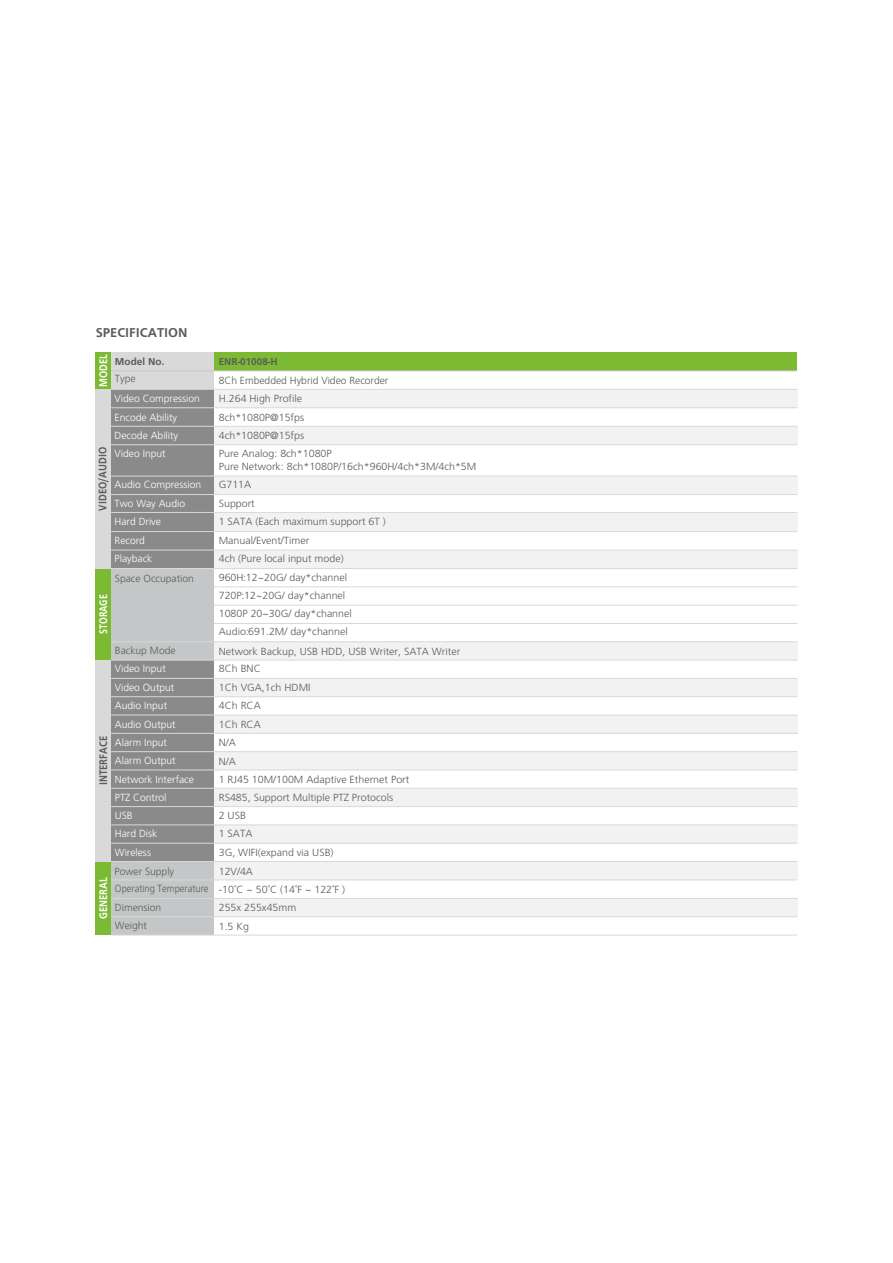
<style>
.page{position:relative;width:893px;height:1263px;background:#fff}
.page>*{position:absolute;margin:0;border:0;box-sizing:border-box;transform-origin:0 0}
.t1{font:700 13.35px "Frutiger";color:#5c5c5c}
.t2{font:700 11.4px "Frutiger";color:#5c5c5c;scale:.86 1}
.t3{font:700 11.4px "Frutiger";color:#fff;scale:.86 1}
.t4{font:700 11.4px "Frutiger";color:#fff;scale:.8 1}
.t5{font:700 11.4px "Frutiger";color:#fff;scale:.85 1}
.t6{font:700 10.5px "Frutiger";color:#5c5c5c}
.t7{font:300 10.35px/18.1px "Frutiger";color:#5c5c5c}
.t8{font:300 10.35px/18.3px "Frutiger";color:#fff}
.t9{font:300 10.35px "Frutiger";color:#5c5c5c;scale:.91 1}
.t10{font:700 10.35px "Frutiger";color:#5c5c5c}
.s1{font-family:"Adobe Fangsong Std";font-weight:400}
</style>
<div class="page">
<div style="left:107px;top:898px;width:690px;height:19px;background:#f2f2f2"></div>
<div style="left:107px;top:861px;width:690px;height:19px;background:#f2f2f2"></div>
<div style="left:111px;top:861px;width:103px;height:74px;background:#c4c7c7"></div>
<div style="left:96px;top:861px;width:15px;height:74px;background:#7dba33"></div>
<hr style="left:111px;top:879px;width:686px;height:1px;background:#d9d9d9">
<hr style="left:111px;top:916px;width:686px;height:1px;background:#d9d9d9">
<hr style="left:111px;top:898px;width:686px;height:1px;background:#d9d9d9">
<hr style="left:111px;top:935px;width:686px;height:1px;background:#d9d9d9">
<div style="left:107px;top:825px;width:690px;height:18px;background:#f2f2f2"></div>
<div style="left:107px;top:642px;width:690px;height:18px;background:#f2f2f2"></div>
<div style="left:107px;top:752px;width:690px;height:18px;background:#f2f2f2"></div>
<div style="left:107px;top:788px;width:690px;height:18px;background:#f2f2f2"></div>
<div style="left:107px;top:715px;width:690px;height:18px;background:#f2f2f2"></div>
<div style="left:107px;top:678px;width:690px;height:19px;background:#f2f2f2"></div>
<div style="left:111px;top:660px;width:103px;height:201px;background:#8a8a8a"></div>
<div style="left:111px;top:568px;width:103px;height:92px;background:#c4c7c7"></div>
<div style="left:96px;top:568px;width:15px;height:92px;background:#7dba33"></div>
<hr style="left:214px;top:586px;width:583px;height:1px;background:#d9d9d9">
<hr style="left:214px;top:605px;width:583px;height:1px;background:#d9d9d9">
<hr style="left:214px;top:623px;width:583px;height:1px;background:#d9d9d9">
<hr style="left:111px;top:641px;width:686px;height:1px;background:#d9d9d9">
<hr style="left:111px;top:660px;width:686px;height:1px;background:#d9d9d9">
<hr style="left:111px;top:678px;width:686px;height:1px;background:#d9d9d9">
<hr style="left:111px;top:696px;width:686px;height:1px;background:#d9d9d9">
<div style="left:96px;top:660px;width:15px;height:201px;background:#d9d9d9"></div>
<hr style="left:111px;top:715px;width:686px;height:1px;background:#d9d9d9">
<hr style="left:111px;top:733px;width:686px;height:1px;background:#d9d9d9">
<hr style="left:111px;top:751px;width:686px;height:1px;background:#d9d9d9">
<hr style="left:111px;top:769px;width:686px;height:1px;background:#d9d9d9">
<hr style="left:111px;top:788px;width:686px;height:1px;background:#d9d9d9">
<hr style="left:111px;top:843px;width:686px;height:1px;background:#d9d9d9">
<hr style="left:111px;top:824px;width:686px;height:1px;background:#d9d9d9">
<hr style="left:111px;top:806px;width:686px;height:1px;background:#d9d9d9">
<div style="left:107px;top:550px;width:690px;height:18px;background:#f2f2f2"></div>
<div style="left:107px;top:513px;width:690px;height:18px;background:#f2f2f2"></div>
<div style="left:107px;top:476px;width:690px;height:18px;background:#f2f2f2"></div>
<div style="left:107px;top:426px;width:690px;height:19px;background:#f2f2f2"></div>
<div style="left:107px;top:389px;width:690px;height:19px;background:#f2f2f2"></div>
<div style="left:111px;top:389px;width:103px;height:179px;background:#8a8a8a"></div>
<div style="left:96px;top:389px;width:15px;height:179px;background:#d9d9d9"></div>
<hr style="left:111px;top:444px;width:686px;height:1px;background:#d9d9d9">
<hr style="left:111px;top:476px;width:686px;height:1px;background:#d9d9d9">
<hr style="left:111px;top:531px;width:686px;height:1px;background:#d9d9d9">
<hr style="left:111px;top:426px;width:686px;height:1px;background:#d9d9d9">
<hr style="left:111px;top:407px;width:686px;height:1px;background:#d9d9d9">
<hr style="left:111px;top:512px;width:686px;height:1px;background:#d9d9d9">
<hr style="left:111px;top:389px;width:686px;height:1px;background:#d9d9d9">
<div style="left:99px;top:352px;width:698px;height:19px;background:#7dba33"></div>
<div style="left:111px;top:352px;width:103px;height:37px;background:#d9d9d9"></div>
<div style="left:96px;top:352px;width:15px;height:37px;background:#7dba33"></div>
<hr style="left:111px;top:370px;width:686px;height:1px;background:#c4c7c7">
<hr style="left:111px;top:494px;width:686px;height:1px;background:#d9d9d9">
<hr style="left:111px;top:550px;width:686px;height:1px;background:#d9d9d9">
<hr style="left:111px;top:568px;width:686px;height:1px;background:#d9d9d9">
<hr style="left:111px;top:861px;width:686px;height:1px;background:#d9d9d9">
<p class="t1" style="left:96px;top:327px;width:94px">SPECIFICATION</p>
<p class="t5" style="left:99px;top:387px;width:40px;rotate:-90deg">MODEL</p>
<p class="t6" style="left:115px;top:358px;width:51px">Model No.</p>
<p class="t7" style="left:115px;top:371px;width:22px">Type</p>
<p class="t10" style="left:219px;top:357px;width:60px">ENR-01008-H</p>
<p class="t7" style="left:219px;top:372px;width:171px">8Ch Embedded Hybrid Video Recorder</p>
<p class="t7" style="left:219px;top:390px;width:115px">H.264 High Profile<br>8ch*1080P@15fps<br>4ch*1080P@15fps<br>Pure Analog: 8ch*1080P</p>
<p class="t7" style="left:219px;top:458px;width:259px">Pure Network: 8ch*1080P/16ch*960H/4ch*3M/4ch*5M</p>
<p class="t8" style="left:115px;top:390px;width:87px">Video Compression<br>Encode Ability<br>Decode Ability<br>Video Input</p>
<p class="t2" style="left:98px;top:511px;width:76px;rotate:-90deg">VIDEO/AUDIO</p>
<p class="t8" style="left:115px;top:476px;width:88px">Audio Compression</p>
<p class="t7" style="left:219px;top:477px;width:34px">G711A</p>
<p class="t8" style="left:115px;top:495px;width:72px">Two Way Audio</p>
<p class="t7" style="left:219px;top:495px;width:38px">Support</p>
<p class="t8" style="left:115px;top:513px;width:48px">Hard Drive</p>
<p class="t7" style="left:219px;top:513px;width:168px">1 SATA (Each maximum support 6T )</p>
<p class="t8" style="left:115px;top:532px;width:32px">Record</p>
<p class="t7" style="left:219px;top:532px;width:92px">Manual/Event/Timer</p>
<p class="t8" style="left:115px;top:550px;width:39px">Playback</p>
<p class="t7" style="left:219px;top:550px;width:126px">4ch (Pure local input mode)</p>
<p class="t7" style="left:115px;top:570px;width:81px">Space Occupation</p>
<p class="t7" style="left:219px;top:569px;width:135px">960H<span class="s1">:</span>12~20G/ day*channel<br>720P<span class="s1">:</span>12~20G/ day*channel<br>1080P 20~30G/ day*channel<br>Audio<span class="s1">:</span>691.2M/ day*channel</p>
<p class="t7" style="left:219px;top:643px;width:243px">Network Backup, USB HDD, USB Writer, SATA Writer</p>
<p class="t8" style="left:115px;top:660px;width:53px">Video Input</p>
<p class="t7" style="left:219px;top:660px;width:44px">8Ch BNC</p>
<p class="t8" style="left:115px;top:678px;width:61px">Video Output</p>
<p class="t7" style="left:219px;top:679px;width:93px">1Ch VGA,1ch HDMI</p>
<p class="t8" style="left:115px;top:716px;width:62px">Audio Output</p>
<p class="t7" style="left:219px;top:716px;width:44px">1Ch RCA</p>
<p class="t8" style="left:115px;top:752px;width:62px">Alarm Output</p>
<p class="t7" style="left:219px;top:753px;width:19px">N/A</p>
<p class="t4" style="left:99px;top:634px;width:51px;rotate:-90deg">STORAGE</p>
<p class="t7" style="left:115px;top:642px;width:62px">Backup Mode</p>
<p class="t8" style="left:115px;top:696px;width:54px">Audio Input</p>
<p class="t7" style="left:219px;top:697px;width:44px">4Ch RCA</p>
<p class="t2" style="left:99px;top:785px;width:58px;rotate:-90deg">INTERFACE</p>
<p class="t8" style="left:115px;top:734px;width:54px">Alarm Input</p>
<p class="t7" style="left:219px;top:734px;width:19px">N/A</p>
<p class="t8" style="left:115px;top:771px;width:81px">Network Interface</p>
<p class="t7" style="left:219px;top:771px;width:192px">1 RJ45 10M/100M Adaptive Ethernet Port</p>
<p class="t8" style="left:115px;top:789px;width:53px">PTZ Control</p>
<p class="t7" style="left:219px;top:789px;width:176px">RS485, Support Multiple PTZ Protocols</p>
<p class="t8" style="left:115px;top:807px;width:19px">USB</p>
<p class="t7" style="left:219px;top:807px;width:29px">2 USB</p>
<p class="t8" style="left:115px;top:825px;width:44px">Hard Disk</p>
<p class="t7" style="left:219px;top:825px;width:35px">1 SATA</p>
<p class="t8" style="left:115px;top:844px;width:38px">Wireless</p>
<p class="t7" style="left:219px;top:844px;width:116px">3G, WIFI(expand via USB)</p>
<p class="t7" style="left:115px;top:863px;width:61px">Power Supply</p>
<p class="t7" style="left:115px;top:899px;width:48px">Dimension</p>
<p class="t7" style="left:219px;top:899px;width:79px">255x 255x45mm</p>
<p class="t7" style="left:219px;top:863px;width:36px">12V/4A</p>
<p class="t3" style="left:99px;top:919px;width:50px;rotate:-90deg">GENERAL</p>
<p class="t9" style="left:115px;top:885px;width:255px">Operating Temperature -10°C ~ 50°C (14°F ~ 122°F )</p>
<p class="t7" style="left:115px;top:917px;width:34px">Weight</p>
<p class="t7" style="left:219px;top:918px;width:32px">1.5 Kg</p>
</div>
